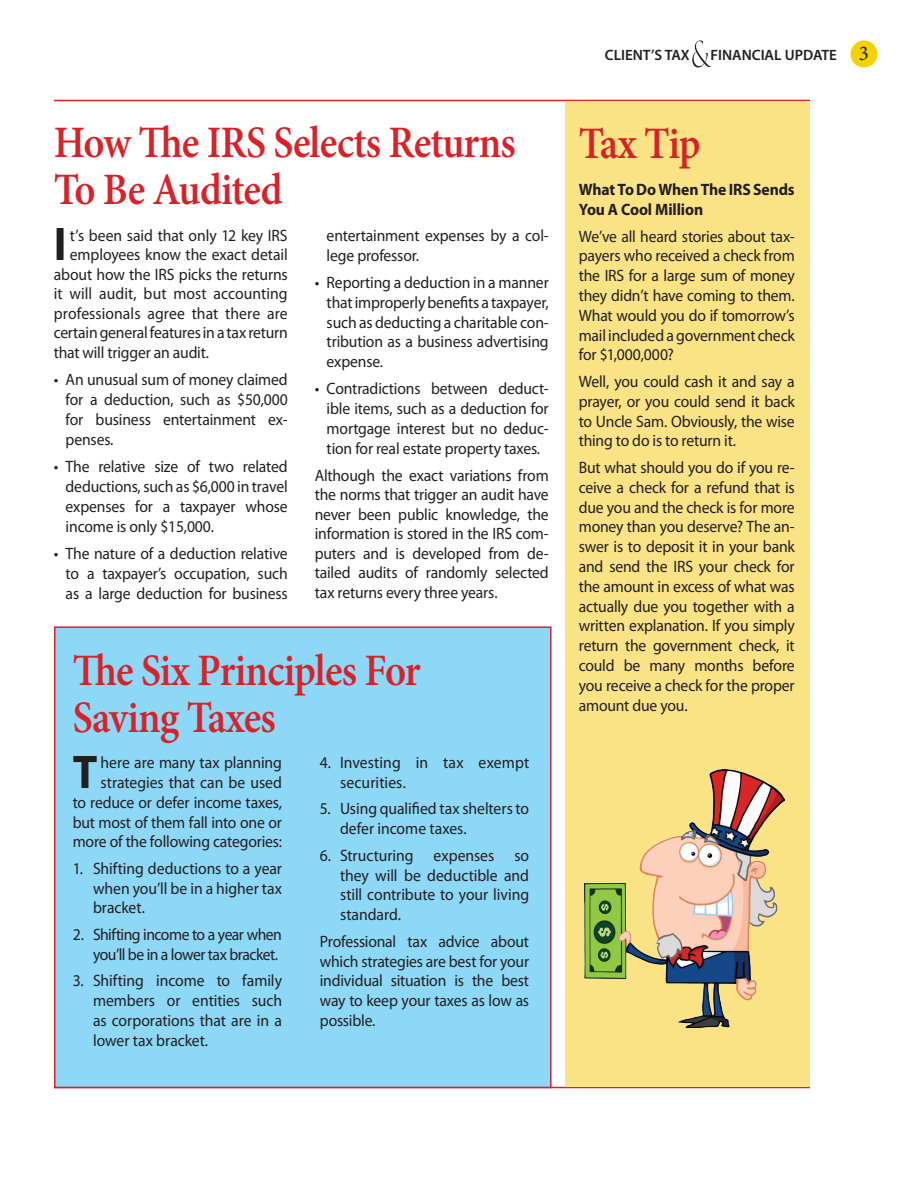
<style>
.page{position:relative;width:918px;height:1188px;background:#fff}
.page>*{position:absolute;margin:0;border:0;box-sizing:border-box;transform-origin:0 0}
.Body_1b_Initial_Cap{font:700 47.55px "Myriad Pro";color:#231f20;scale:.95 1}
.Head_1B_a{font:600 45px/46.5px "Minion Pro";letter-spacing:-.02em;color:#da2128;scale:.9 1}
.Page_Number{font:21px "Minion Pro";color:#231f20}
.Body_1b{font:16.5px/19.8px "Myriad Pro";letter-spacing:-.01em;color:#231f20;text-align:justify;scale:.95 1}
.Bullet_1b{font:16.5px/19.8px "Myriad Pro";letter-spacing:-.01em;color:#231f20;text-align:justify}
.Body_1b_Initial_Cap-2{font:16.5px/19.8px "Myriad Pro";letter-spacing:-.01em;color:#231f20;text-align:right;scale:.95 1}
.Body_1b-2{font:16.5px/19.8px "Myriad Pro";letter-spacing:-.035em;color:#231f20;text-align:right;scale:.95 1}
.Bullet_1b-2{font:16.5px/19.8px "Myriad Pro";letter-spacing:-.01em;color:#231f20;scale:.95 1}
.Body_1b-3{font:700 16.5px/19.8px "Myriad Pro";letter-spacing:-.01em;color:#231f20;scale:.95 1}
.CTFU_Page_Header{font:600 15px "Myriad Pro";color:#231f20}
</style>
<div class="page">
<div style="left:850px;top:40px;width:28px;height:28px;background:#f4d202;border-radius:50%"></div>
<svg style="left:692px;top:40px;width:20px;height:28px"></svg>
<hr style="left:54px;top:100px;width:756px;height:1px;background:#da2128">
<hr style="left:54px;top:1087px;width:756px;height:1px;background:#da2128">
<div style="left:55px;top:627px;width:496px;height:460px;background:#8dd7f7"></div>
<div style="left:54px;top:626px;width:498px;height:462px;border:2px solid #da2128"></div>
<div style="left:565px;top:101px;width:245px;height:986px;background:#f9e385"></div>
<img style="left:585px;top:770px;width:199px;height:257px">
<p class="Head_1B_a" style="left:54px;top:119px;width:515px">How The IRS Selects Returns<br>To Be Audited</p>
<p class="Body_1b_Initial_Cap" style="left:54px;top:213px;width:15px">I</p>
<p class="Body_1b_Initial_Cap-2" style="left:70px;top:225px;width:231px">t’s been said that only 12 key IRS</p>
<p class="Body_1b_Initial_Cap-2" style="left:70px;top:245px;width:231px">employees know the exact detail</p>
<p class="Body_1b_Initial_Cap-2" style="left:54px;top:264px;width:248px">about how the IRS picks the returns</p>
<p class="Body_1b_Initial_Cap-2" style="left:54px;top:284px;width:248px">it will audit, but most accounting</p>
<p class="Body_1b_Initial_Cap-2" style="left:54px;top:303px;width:248px">professionals agree that there are</p>
<p class="Body_1b_Initial_Cap-2" style="left:54px;top:323px;width:248px">certaingeneralfeaturesina tax return</p>
<p class="Body_1b_Initial_Cap-2" style="left:54px;top:342px;width:165px">that will trigger an audit.</p>
<p class="Bullet_1b" style="left:66px;top:370px;width:224px;text-indent:-12px">• An unusual sum of money claimed for a deduction, such as $50,000 for business entertainment ex&shy;penses.</p>
<p class="Bullet_1b" style="left:66px;top:456px;width:224px;text-indent:-12px">• The relative size of two related deductions, such as $6,000 in travel expenses for a taxpayer whose income is only $15,000.</p>
<p class="Bullet_1b" style="left:66px;top:543px;width:224px;text-indent:-12px">• The nature of a deduction relative to a taxpayer’s occupation, such as a large deduction for business</p>
<p class="Bullet_1b-2" style="left:327px;top:225px;width:235px">entertainment expenses by a col&shy;lege professor.</p>
<p class="Bullet_1b" style="left:327px;top:272px;width:224px;text-indent:-12px">• Reporting a deduction in a manner thatimproperlybenefits a taxpayer, such as deducting a charitable con&shy;tribution as a business advertising expense.</p>
<p class="Bullet_1b" style="left:327px;top:379px;width:224px;text-indent:-12px">• Contradictions between deduct&shy;ible items, such as a deduction for mortgage interest but no deduc&shy;tion for real estate property taxes.</p>
<p class="Body_1b" style="left:315px;top:465px;width:248px">Although the exact variations from the norms that trigger an audit have never been public knowledge, the information is stored in the IRS com&shy;puters and is developed from de&shy;tailed audits of randomly selected tax returns every three years.</p>
<p class="Head_1B_a" style="left:73px;top:647px;width:388px">The Six Principles For<br>Saving Taxes</p>
<p class="Body_1b_Initial_Cap" style="left:73px;top:741px;width:28px">T</p>
<p class="Body_1b_Initial_Cap-2" style="left:73px;top:752px;width:222px">here are many tax planning strategies that can be used<br>to reduce or defer income taxes, but most of them fall into one or more of the following categories:</p>
<p class="Body_1b" style="left:93px;top:858px;width:200px;text-indent:-20px">1. Shifting deductions to a year when you’ll be in a higher tax bracket.</p>
<p class="Body_1b-2" style="left:73px;top:924px;width:222px">2. Shifting income to a year when you’ll be in a lower tax bracket.</p>
<p class="Body_1b" style="left:93px;top:971px;width:201px;text-indent:-20px">3. Shifting income to family mem--bers or entities such as corporations that are in a lower tax bracket.</p>
<p class="Body_1b" style="left:340px;top:752px;width:201px;text-indent:-20px">4. Investing in tax exempt securities.</p>
<p class="Body_1b" style="left:340px;top:799px;width:201px;text-indent:-20px">5. Using qualified tax shelters to defer income taxes.</p>
<p class="Body_1b" style="left:340px;top:845px;width:201px;text-indent:-20px">6. Structuring expenses so they will be deductible and still contribute to your living standard.</p>
<p class="Body_1b" style="left:320px;top:931px;width:222px">Professional tax advice about which strategies are best for your individual situation is the best way to keep your taxes as low as possible.</p>
<p class="CTFU_Page_Header" style="left:605px;top:45px;width:86px">CLIENT’S TAX</p>
<p class="CTFU_Page_Header" style="left:710px;top:45px;width:128px">FINANCIAL UPDATE</p>
<p class="Page_Number" style="left:859px;top:39px;width:12px">3</p>
<p class="Head_1B_a" style="left:579px;top:120px;width:137px">Tax Tip</p>
<p class="Body_1b-3" style="left:579px;top:179px;width:229px">What To Do When The IRS Sends<br>You A Cool Million</p>
<p class="Body_1b" style="left:579px;top:226px;width:229px">We’ve all heard stories about tax&shy;payers who received a check from the IRS for a large sum of money they didn’t have coming to them.<br>What would you do if tomorrow’s mail includeda government check for $1,000,000?</p>
<p class="Body_1b" style="left:579px;top:371px;width:229px">Well, you could cash it and say a prayer, or you could send it back to U ncle Sam. Obviously, the wise thing to do is to return it.</p>
<p class="Body_1b" style="left:579px;top:457px;width:229px">But what should you do if you re&shy;ceive a check for a refund that is due you and the check is for more money than you deserve? The an&shy;swer is to deposit it in your bank and send the IRS your check for the amount in excess of what was actually due you together with a written explanation. If you simply return the government check, it could be many months before you receive a check for the proper amount due you.</p>
</div>
